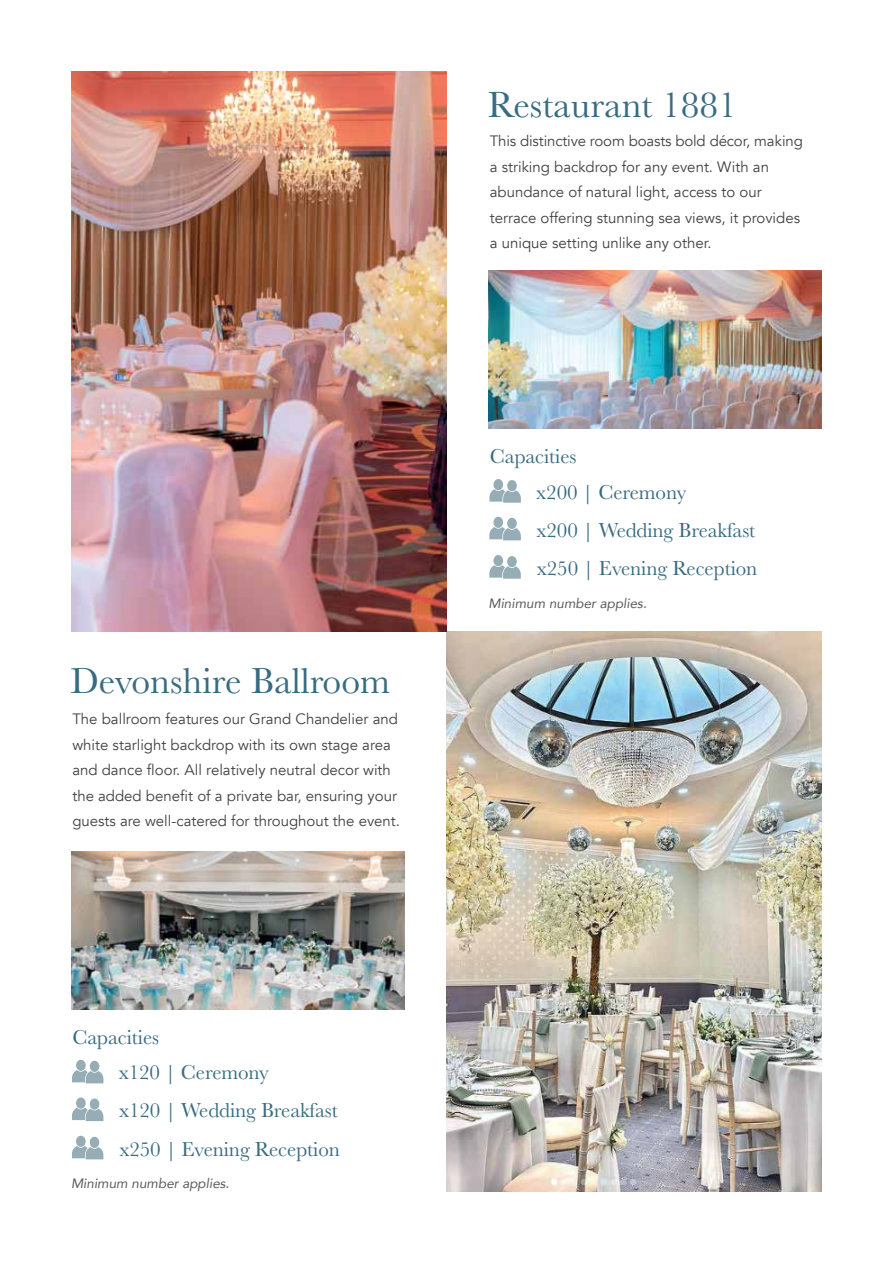
<style>
.page{position:relative;width:893px;height:1263px;background:#fff}
.page>*{position:absolute;margin:0;border:0;box-sizing:border-box;transform-origin:0 0}
.t1{font:37.5px "Baskerville";color:#386c81}
.t2{font:21px/38.1px "Baskerville";letter-spacing:-.005em;color:#386c81}
.t3{font:15px/25.5px "Avenir";color:#414142}
.t4{font:italic 13.5px "Avenir";color:#595a5c}
</style>
<div class="page">
<img style="left:446px;top:631px;width:376px;height:561px">
<img style="left:71px;top:71px;width:375px;height:560px">
<div style="left:493px;top:479px;width:10px;height:11px;background:#96adb6;border-radius:50%"></div>
<div style="left:507px;top:480px;width:10px;height:11px;background:#96adb6;border-radius:50%"></div>
<svg style="left:489px;top:489px;width:32px;height:14px"></svg>
<div style="left:493px;top:517px;width:10px;height:11px;background:#96adb6;border-radius:50%"></div>
<div style="left:507px;top:518px;width:10px;height:11px;background:#96adb6;border-radius:50%"></div>
<svg style="left:489px;top:527px;width:32px;height:13px"></svg>
<div style="left:493px;top:555px;width:10px;height:11px;background:#96adb6;border-radius:50%"></div>
<div style="left:507px;top:556px;width:10px;height:11px;background:#96adb6;border-radius:50%"></div>
<svg style="left:489px;top:565px;width:32px;height:14px"></svg>
<img style="left:489px;top:271px;width:333px;height:158px">
<div style="left:76px;top:1060px;width:10px;height:11px;background:#96adb6;border-radius:50%"></div>
<div style="left:90px;top:1061px;width:9px;height:11px;background:#96adb6;border-radius:50%"></div>
<svg style="left:72px;top:1070px;width:31px;height:13px"></svg>
<div style="left:76px;top:1097px;width:10px;height:12px;background:#96adb6;border-radius:50%"></div>
<div style="left:90px;top:1098px;width:9px;height:12px;background:#96adb6;border-radius:50%"></div>
<svg style="left:72px;top:1108px;width:31px;height:13px"></svg>
<div style="left:76px;top:1136px;width:10px;height:11px;background:#96adb6;border-radius:50%"></div>
<div style="left:90px;top:1137px;width:9px;height:11px;background:#96adb6;border-radius:50%"></div>
<svg style="left:72px;top:1146px;width:31px;height:13px"></svg>
<img style="left:71px;top:851px;width:333px;height:159px">
<h1 class="t1" style="left:70px;top:657px;width:321px">Devonshire Ballroom</h1>
<p class="t3" style="left:72px;top:706px;width:329px">The ballroom features our Grand Chandelier and white starlight backdrop with its own stage area and dance floor. All relatively neutral decor with the added benefit of a private bar, ensuring your guests are well-catered for throughout the event.</p>
<h2 class="t2" style="left:119px;top:1019px;width:151px;line-height:35.5px;text-indent:-46px">Capacities<br>x120 | Ceremony</h2>
<h2 class="t2" style="left:119px;top:1092px;width:222px">x120 | Wedding Breakfast x250 | Evening Reception</h2>
<p class="t4" style="left:71px;top:1175px;width:160px">Minimum number applies.</p>
<h1 class="t1" style="left:488px;top:81px;width:251px">Restaurant 1881</h1>
<p class="t3" style="left:490px;top:129px;width:315px">This distinctive room boasts bold décor, making a striking backdrop for any event. With an abundance of natural light, access to our terrace offering stunning sea views, it provides a unique setting unlike any other.</p>
<h2 class="t2" style="left:490px;top:437px;width:88px">Capacities</h2>
<h2 class="t2" style="left:536px;top:473px;width:223px">x200 | Ceremony<br>x200 | Wedding Breakfast x250 | Evening Reception</h2>
<p class="t4" style="left:488px;top:595px;width:160px">Minimum number applies.</p>
</div>
